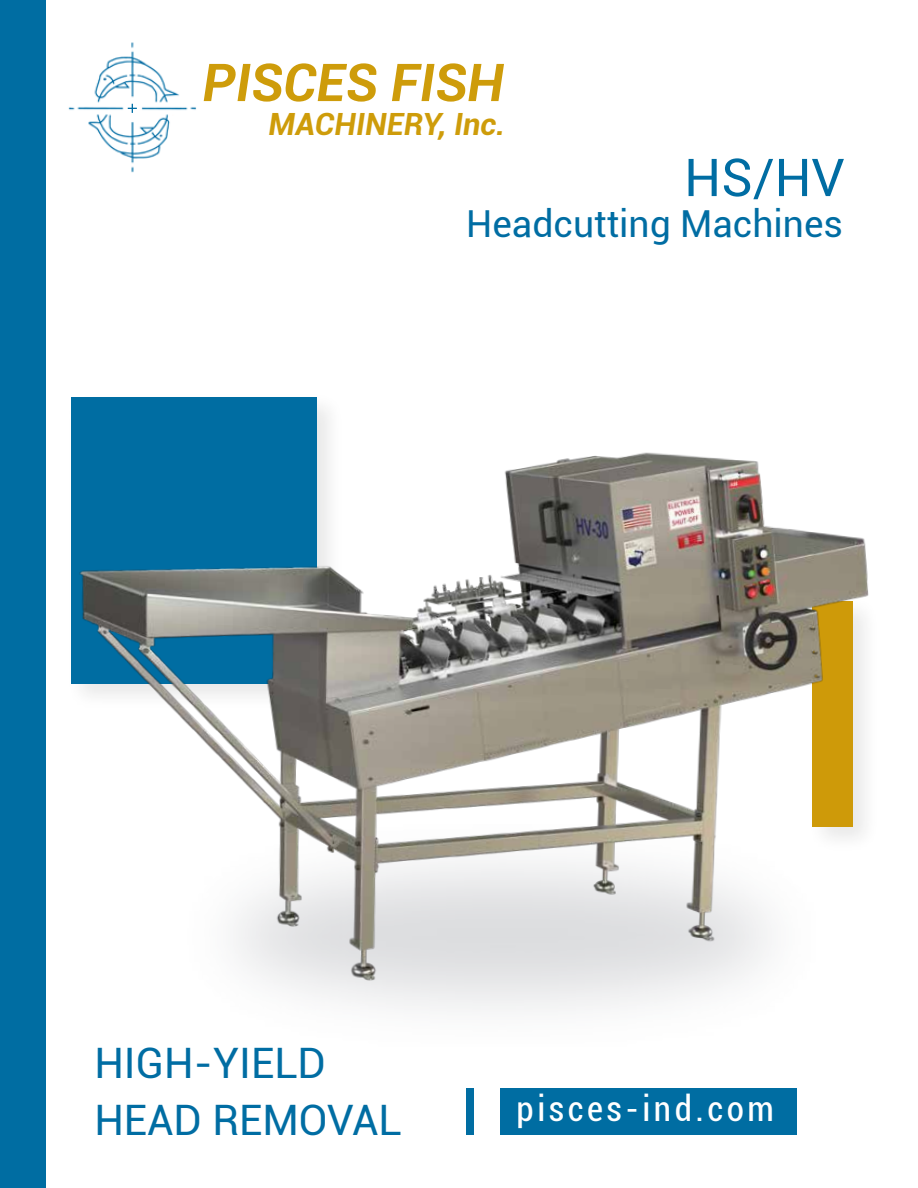
<style>
.page{position:relative;width:918px;height:1188px;background:#fff}
.page>*{position:absolute;margin:0;border:0;box-sizing:border-box;transform-origin:0 0}
.t1{font:italic 700 52.2px "Roboto";color:#ce9c0a}
.t2{font:52.2px "Roboto";color:#006da3}
.t3{font:42px/56.4px "Roboto";color:#006da3}
.t4{font:37.2px "Roboto";color:#006da3}
.t5{font:condensed 35.1px "Roboto";letter-spacing:.1em;color:#fff}
.t6{font:italic 700 30.6px "Roboto";color:#ce9c0a}
</style>
<div class="page">
<div style="left:71px;top:397px;width:246px;height:286px;background:#006da2"></div>
<img style="left:45px;top:412px;width:824px;height:602px">
<div style="left:0;top:1px;width:45px;height:1187px;background:#006da2"></div>
<div style="left:500px;top:1088px;width:297px;height:47px;background:#006da2"></div>
<div style="left:467px;top:1088px;width:7px;height:47px;background:#006da2"></div>
<img style="left:68px;top:42px;width:129px;height:131px">
<svg style="left:128px;top:104px;width:9px;height:9px"></svg>
<p class="t1" style="left:202px;top:46px;width:303px">PISCES FISH</p>
<p class="t6" style="left:269px;top:103px;width:238px">MACHINERY, Inc.</p>
<p class="t2" style="left:684px;top:141px;width:162px">HS/HV</p>
<p class="t4" style="left:466px;top:197px;width:378px">Headcutting Machines</p>
<p class="t3" style="left:94px;top:1033px;width:309px">HIGH-YIELD<br>HEAD REMOVAL</p>
<p class="t5" style="left:517px;top:1084px;width:259px">pisces-ind.com</p>
</div>
